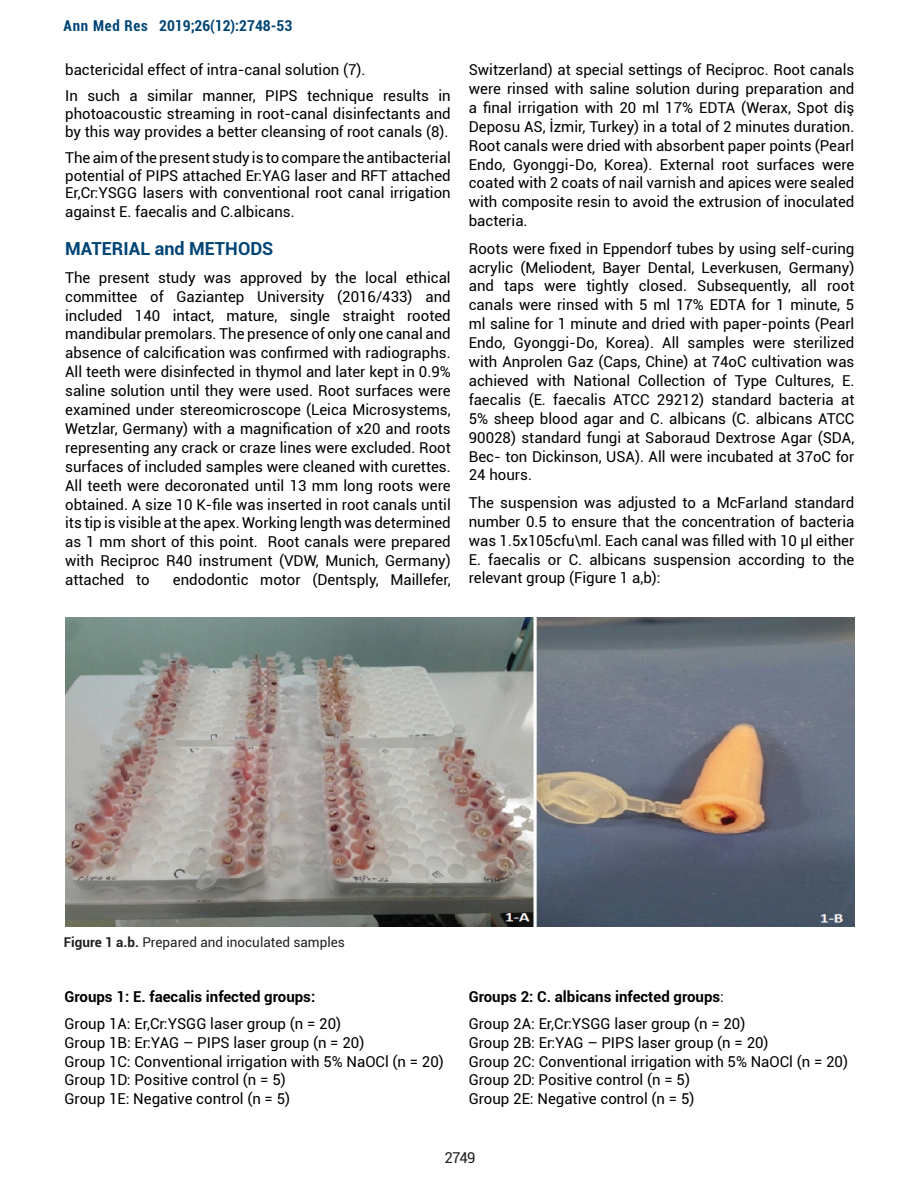
<style>
.page{position:relative;width:918px;height:1188px;background:#fff}
.page>*{position:absolute;margin:0;border:0;box-sizing:border-box;transform-origin:0 0}
.t1{font:700 18px "Roboto";color:#004475}
.t2{font:15px/18.9px "Roboto";color:#000}
.t3{font:700 15px "Roboto";color:#000}
.t4{font:700 condensed 15px "Roboto";color:#004475}
.t5{font:15px "Roboto";color:#231f20}
.t6{font:13.5px "Roboto";color:#231f20}
.s1{font-weight:700}
</style>
<div class="page">
<img style="left:65px;top:617px;width:790px;height:310px">
<p class="t4" style="left:64px;top:15px;width:230px">Ann Med Res 2019;26(12):2748-53</p>
<p class="t2" style="left:65px;top:56px;width:387px;line-height:26.2px">bactericidal effect of intra-canal solution (7).<br>In such a similar manner, PIPS technique results in</p>
<p class="t2" style="left:65px;top:104px;width:387px;line-height:17.7px">photoacoustic streaming in root-canal disinfectants and by this way provides a better cleansing of root canals (8).</p>
<p class="t2" style="left:65px;top:148px;width:387px;line-height:17.7px;text-align:justify">The aim of the present study is to compare the antibacterial potential of PIPS attached Er:YAG laser and RFT attached Er,Cr:YSGG lasers with conventional root canal irrigation</p>
<p class="t2" style="left:65px;top:202px;width:231px">against E. faecalis and C.albicans.</p>
<p class="t1" style="left:65px;top:236px;width:210px">MATERIAL and METHODS</p>
<p class="t2" style="left:65px;top:267px;width:387px;text-align:justify">The present study was approved by the local ethical committee of Gaziantep University (2016/433) and included 140 intact, mature, single straight rooted mandibular premolars. The presence of only one canal and absence of calcification was confirmed with radiographs.<br>All teeth were disinfected in thymol and later kept in 0.9% saline solution until they were used. Root surfaces were examined under stereomicroscope (Leica Microsystems, Wetzlar, Germany) with a magnification of x20 and roots representing any crack or craze lines were excluded. Root surfaces of included samples were cleaned with curettes.<br>All teeth were decoronated until 13 mm long roots were obtained. A size 10 K-file was inserted in root canals until its tip is visible at the apex. Working length was determined as 1 mm short of this point. Root canals were prepared with Reciproc R40 instrument (VDW, Munich, Germany) attached to</p>
<p class="t2" style="left:173px;top:570px;width:279px">endodontic motor (Dentsply, Maillefer,</p>
<p class="t2" style="left:469px;top:60px;width:387px;text-align:justify">Switzerland) at special settings of Reciproc. Root canals were rinsed with saline solution during preparation and a final irrigation with 20 ml 17% EDTA (Werax, Spot diş Deposu AS, İzmir, Turkey) in a total of 2 minutes duration.<br>Root canals were dried with absorbent paper points (Pearl Endo, Gyonggi-Do, Korea). External root surfaces were coated with 2 coats of nail varnish and apices were sealed with composite resin to avoid the extrusion of inoculated bacteria.</p>
<p class="t2" style="left:469px;top:238px;width:387px;text-align:justify">Roots were fixed in Eppendorf tubes by using self-curing acrylic (Meliodent, Bayer Dental, Leverkusen, Germany) and taps were tightly closed. Subsequently, all root canals were rinsed with 5 ml 17% EDTA for 1 minute, 5 ml saline for 1 minute and dried with paper-points (Pearl Endo, Gyonggi-Do, Korea). All samples were sterilized with Anprolen Gaz (Caps, Chine) at 74oC cultivation was achieved with National Collection of Type Cultures, E. faecalis (E. faecalis ATCC 29212) standard bacteria at 5% sheep blood agar and C. albicans (C. albicans ATCC 90028) standard fungi at Saboraud Dextrose Agar (SDA, Bec- ton Dickinson, USA). All were incubated at 37oC for 24 hours.</p>
<p class="t2" style="left:469px;top:492px;width:387px;text-align:justify">The suspension was adjusted to a McFarland standard number 0.5 to ensure that the concentration of bacteria was 1.5x105cfu\ml. Each canal was filled with 10 µl either E. faecalis or C. albicans suspension according to the relevant group (Figure 1 a,b):</p>
<p class="t6" style="left:64px;top:933px;width:283px"><span class="s1">Figure 1 a.b.</span> Prepared and inoculated samples</p>
<p class="t3" style="left:64px;top:986px;width:252px">Groups 1: E. faecalis infected groups:</p>
<p class="t2" style="left:64px;top:1014px;width:381px">Group 1A: Er,Cr:YSGG laser group (n = 20)<br>Group 1B: Er:YAG – PIPS laser group (n = 20)<br>Group 1C: Conventional irrigation with 5% NaOCl (n = 20)<br>Group 1D: Positive control (n = 5)<br>Group 1E: Negative control (n = 5)</p>
<p class="t2" style="left:469px;top:982px;width:278px;line-height:27.3px"><span class="s1">Groups 2: C. albicans infected groups</span>:<br>Group 2A: Er,Cr:YSGG laser group (n = 20)</p>
<p class="t2" style="left:469px;top:1033px;width:381px">Group 2B: Er:YAG – PIPS laser group (n = 20)<br>Group 2C: Conventional irrigation with 5% NaOCl (n = 20)<br>Group 2D: Positive control (n = 5)<br>Group 2E: Negative control (n = 5)</p>
<p class="t5" style="left:445px;top:1147px;width:32px">2749</p>
</div>
